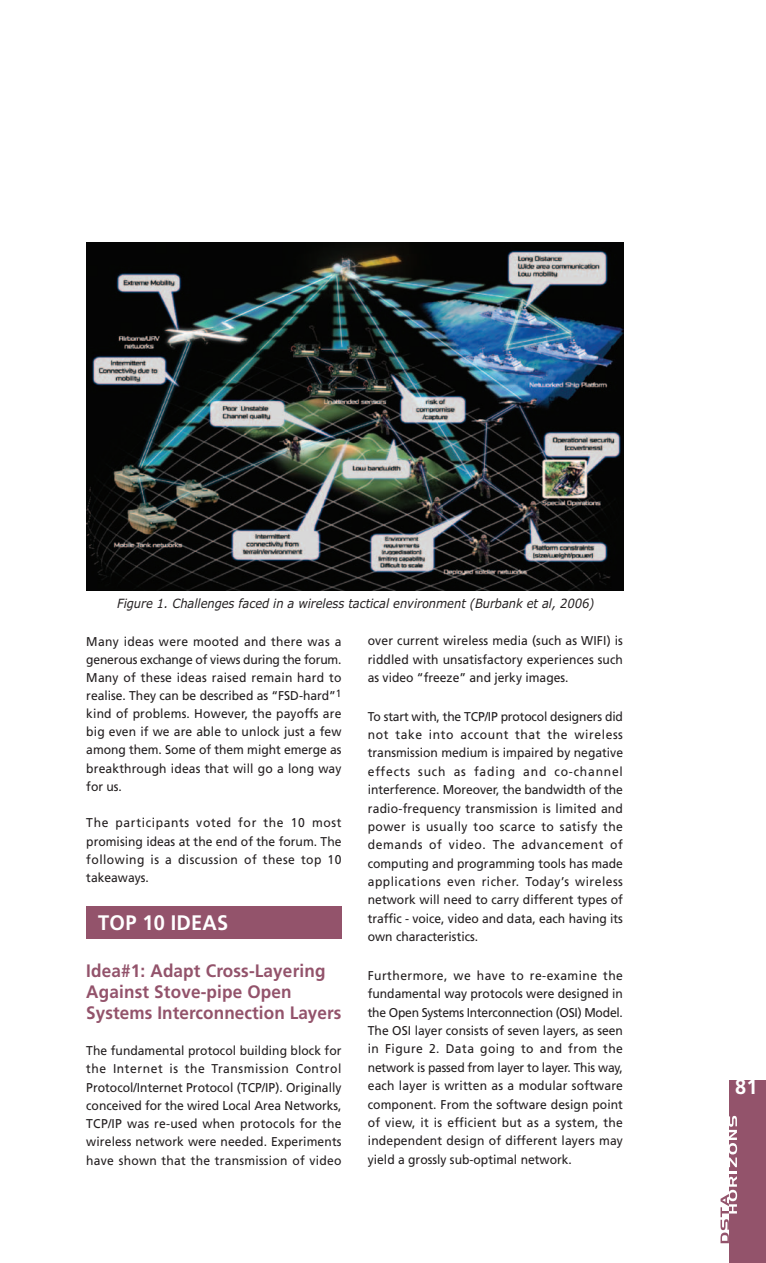
<style>
.page{position:relative;width:766px;height:1263px;background:#fff}
.page>*{position:absolute;margin:0;border:0;box-sizing:border-box;transform-origin:0 0}
.t1{font:700 21px "Frutiger";letter-spacing:.01em;color:#fff;scale:.95 1}
.t2{font:700 18px/21px "Frutiger";letter-spacing:.01em;color:#93536b;scale:.95 1}
.t3{font:12.75px/18.3px "Frutiger";letter-spacing:.01em;color:#231f20;text-align:justify;scale:.95 1}
.t4{font:italic 12.75px "Verdana";letter-spacing:-.005em;color:#231f20;scale:.9 1}
</style>
<div class="page">
<div style="left:86px;top:906px;width:255px;height:33px;background:#93536b"></div>
<div style="left:728px;top:1080px;width:37px;height:183px;background:#93536b"></div>
<svg style="left:720px;top:1116px;width:16px;height:127px"></svg>
<img style="left:86px;top:243px;width:536px;height:347px">
<p class="t4" style="left:117px;top:598px;width:531px">Figure 1. Challenges faced in a wireless tactical environment (Burbank et al, 2006)</p>
<p class="t3" style="left:86px;top:634px;width:270px">Many ideas were mooted and there was a generous exchange of views during the forum.<br>Many of these ideas raised remain hard to realise. They can be described as “FSD-hard”<sup>1 </sup>kind of problems. However, the payoffs are big even if we are able to unlock just a few among them. Some of them might emerge as breakthrough ideas that will go a long way for us.</p>
<p class="t3" style="left:86px;top:815px;width:270px">The participants voted for the 10 most promising ideas at the end of the forum. The following is a discussion of these top 10 takeaways.</p>
<h1 class="t1" style="left:98px;top:914px;width:138px">TOP 10 IDEAS</h1>
<h2 class="t2" style="left:86px;top:961px;width:270px">Idea#1: Adapt Cross-Layering<br>Against Stove-pipe Open<br>Systems Interconnection Layers</h2>
<p class="t3" style="left:86px;top:1042px;width:270px">The fundamental protocol building block for the Internet is the Transmission Control Protocol/Internet Protocol (TCP/IP). Originally conceived for the wired Local Area Networks, TCP/IP was re-used when protocols for the wireless network were needed. Experiments have shown that the transmission of video</p>
<p class="t3" style="left:367px;top:633px;width:270px">over current wireless media (such as WIFI) is riddled with unsatisfactory experiences such as video “freeze” and jerky images.</p>
<p class="t3" style="left:367px;top:708px;width:270px">To start with, the TCP/IP protocol designers did not take into account that the wireless transmission medium is impaired by negative effects such as fading and co-channel interference. Moreover, the bandwidth of the radio-frequency transmission is limited and power is usually too scarce to satisfy the demands of video. The advancement of computing and programming tools has made applications even richer. Today’s wireless network will need to carry different types of traffic - voice, video and data, each having its own characteristics.</p>
<p class="t3" style="left:367px;top:967px;width:270px">Furthermore, we have to re-examine the fundamental way protocols were designed in the Open Systems Interconnection (OSI) Model.<br>The OSI layer consists of seven layers, as seen in Figure 2. Data going to and from the network is passed from layer to layer. This way, each layer is written as a modular software component. From the software design point of view, it is efficient but as a system, the independent design of different layers may yield a grossly sub-optimal network.</p>
<h1 class="t1" style="left:735px;top:1078px;width:25px">81</h1>
</div>
